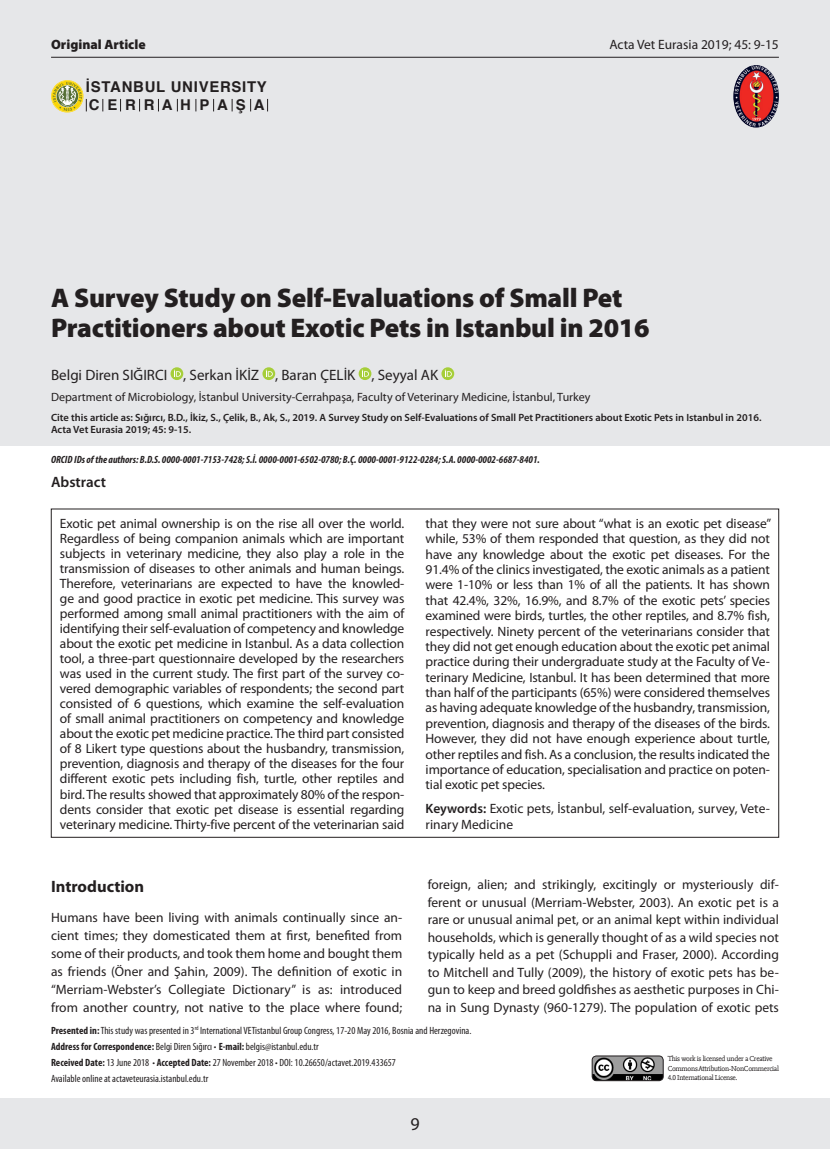
<style>
.page{position:relative;width:830px;height:1149px;background:#fff}
.page>*{position:absolute;margin:0;border:0;box-sizing:border-box;transform-origin:0 0}
.t1{font:900 27px/30px "Myriad Pro";letter-spacing:-.01em;color:#231f20}
.t2{font:18px "Myriad Pro";color:#231f20}
.t3{font:700 16.5px "Myriad Pro";color:#231f20}
.t4{font:15px "Myriad Pro";color:#231f20}
.t5{font:600 15px "Myriad Pro";color:#231f20}
.t6{font:700 14.85px "Helvetica";letter-spacing:.05em;color:#231f20}
.t7{font:13.5px/15px "Myriad Pro";color:#231f20;text-align:justify}
.t8{font:900 13.5px "Myriad Pro";color:#231f20}
.t9{font:12px "Myriad Pro";color:#231f20}
.t10{font:condensed 10.5px "Myriad Pro";color:#231f20}
.t11{font:600 10.5px/12px "Myriad Pro";color:#231f20}
.t12{font:italic 700 condensed 10.5px "Myriad Pro";color:#231f20}
.t13{font:7.5px/9px "Nexus Mix TF";letter-spacing:-.04em;color:#231f20}
.s1{font-weight:600}
.s2{font-weight:700}
.s3{font-weight:300;font-stretch:normal}
</style>
<div class="page">
<div style="left:0;top:1097px;width:829px;height:51px;background:#e6e7e9"></div>
<div style="left:0;top:0;width:829px;height:445px;background:#e6e7e9"></div>
<svg style="left:170px;top:367px;width:13px;height:13px"></svg>
<svg style="left:174px;top:369px;width:7px;height:7px"></svg>
<svg style="left:262px;top:367px;width:13px;height:13px"></svg>
<svg style="left:266px;top:369px;width:6px;height:7px"></svg>
<svg style="left:358px;top:367px;width:13px;height:13px"></svg>
<svg style="left:362px;top:369px;width:7px;height:7px"></svg>
<svg style="left:441px;top:367px;width:13px;height:13px"></svg>
<svg style="left:444px;top:369px;width:7px;height:7px"></svg>
<hr style="left:51px;top:57px;width:727px;height:1px;background:#231f20">
<img style="left:592px;top:1056px;width:71px;height:24px">
<div style="left:591px;top:1055px;width:72px;height:25px;border:1px solid #231f20;border-radius:4px"></div>
<img style="left:733px;top:65px;width:45px;height:63px">
<svg style="left:102px;top:99px;width:1px;height:12px"></svg>
<svg style="left:120px;top:99px;width:1px;height:12px"></svg>
<svg style="left:139px;top:99px;width:1px;height:12px"></svg>
<svg style="left:158px;top:99px;width:1px;height:12px"></svg>
<svg style="left:177px;top:99px;width:1px;height:12px"></svg>
<svg style="left:195px;top:99px;width:1px;height:12px"></svg>
<svg style="left:213px;top:99px;width:1px;height:12px"></svg>
<svg style="left:232px;top:99px;width:1px;height:12px"></svg>
<svg style="left:250px;top:99px;width:1px;height:12px"></svg>
<svg style="left:267px;top:99px;width:1px;height:12px"></svg>
<svg style="left:51px;top:80px;width:36px;height:32px"></svg>
<p class="t8" style="left:51px;top:36px;width:96px">Original Article</p>
<p class="t7" style="left:609px;top:37px;width:171px">Acta Vet Eurasia 2019; 45: 9-15</p>
<p class="t6" style="left:86px;top:75px;width:182px">İSTANBUL UNIVERSITY</p>
<p class="t6" style="left:89px;top:93px;width:177px">C E R R A H P A Ş A</p>
<p class="t1" style="left:51px;top:282px;width:599px">A Survey Study on Self-Evaluations of Small Pet<br>Practitioners about Exotic Pets in Istanbul in 2016</p>
<p class="t4" style="left:51px;top:365px;width:388px">Belgi Diren SIĞIRCI , Serkan İKİZ , Baran ÇELİK , Seyyal AK</p>
<p class="t9" style="left:51px;top:389px;width:540px">Department of Microbiology, İstanbul University-Cerrahpaşa, Faculty of Veterinary Medicine, İstanbul, Turkey</p>
<p class="t11" style="left:51px;top:411px;width:711px">Cite this article as: Sığırcı, B.D., İkiz, S., Çelik, B., Ak, S., 2019. A Survey Study on Self-Evaluations of Small Pet Practitioners about Exotic Pets in Istanbul in 2016.<br>Acta Vet Eurasia 2019; 45: 9-15.</p>
<p class="t12" style="left:51px;top:452px;width:490px">ORCID IDs of the authors: B.D.S. 0000-0001-7153-7428; S.İ. 0000-0001-6502-0780; B.Ç. 0000-0001-9122-0284; S.A. 0000-0002-6687-8401.</p>
<p class="t5" style="left:51px;top:472px;width:56px">Abstract</p>
<p class="t7" style="left:60px;top:515px;width:346px">Exotic pet animal ownership is on the rise all over the world.<br>Regardless of being companion animals which are important subjects in veterinary medicine, they also play a role in the transmission of diseases to other animals and human beings.<br>Therefore, veterinarians are expected to have the knowled&shy;ge and good practice in exotic pet medicine. This survey was performed among small animal practitioners with the aim of identifying their self-evaluation of competency and knowledge about the exotic pet medicine in Istanbul. As a data collection tool, a three-part questionnaire developed by the researchers was used in the current study. The first part of the survey co&shy;vered demographic variables of respondents; the second part consisted of 6 questions, which examine the self-evaluation of small animal practitioners on competency and knowledge about the exotic pet medicine practice. The third part consisted of 8 Likert type questions about the husbandry, transmission, prevention, diagnosis and therapy of the diseases for the four different exotic pets including fish, turtle, other reptiles and bird. The results showed that approximately 80% of the respon&shy;dents consider that exotic pet disease is essential regarding veterinary medicine. Thirty-five percent of the veterinarian said</p>
<p class="t7" style="left:425px;top:515px;width:347px">that they were not sure about “what is an exotic pet disease” while, 53% of them responded that question, as they did not have any knowledge about the exotic pet diseases. For the 91.4% of the clinics investigated, the exotic animals as a patient were 1-10% or less than 1% of all the patients. It has shown that 42.4%, 32%, 16.9%, and 8.7% of the exotic pets’ species examined were birds, turtles, the other reptiles, and 8.7% fish, respectively. Ninety percent of the veterinarians consider that they did not get enough education about the exotic pet animal practice during their undergraduate study at the Faculty of Ve&shy;terinary Medicine, Istanbul. It has been determined that more than half of the participants (65%) were considered themselves as having adequate knowledge of the husbandry, transmission, prevention, diagnosis and therapy of the diseases of the birds.<br>However, they did not have enough experience about turtle, other reptiles and fish. As a conclusion, the results indicated the importance of education, specialisation and practice on poten&shy;tial exotic pet species.</p>
<p class="t7" style="left:425px;top:800px;width:346px"><span class="s1">Keywords:</span> Exotic pets, İstanbul, self-evaluation, survey, Vete&shy;rinary Medicine</p>
<p class="t3" style="left:51px;top:875px;width:95px">Introduction</p>
<p class="t7" style="left:51px;top:908px;width:352px;line-height:17.9px">Humans have been living with animals continually since an&shy;cient times; they domesticated them at first, benefited from some of their products, and took them home and bought them as friends (Öner and Şahin, 2009). The definition of exotic in “Merriam-Webster’s Collegiate Dictionary” is as: introduced from another country, not native to the place where found;</p>
<p class="t7" style="left:427px;top:875px;width:352px;line-height:17.4px">foreign, alien; and strikingly, excitingly or mysteriously dif&shy;ferent or unusual (Merriam-Webster, 2003). An exotic pet is a rare or unusual animal pet, or an animal kept within individual households, which is generally thought of as a wild species not typically held as a pet (Schuppli and Fraser, 2000). According to Mitchell and Tully (2009), the history of exotic pets has be&shy;gun to keep and breed goldfishes as aesthetic purposes in Chi&shy;na in Sung Dynasty (960-1279). The population of exotic pets</p>
<p class="t10" style="left:51px;top:1023px;width:421px"><span class="s2">Presented in:</span> This study was presented in 3<sup>rd</sup> International VETistanbul Group Congress, 17-20 May 2016, Bosnia and Herzegovina.</p>
<p class="t10" style="left:51px;top:1039px;width:269px"><span class="s2">Address for Correspondence:</span> Belgi Diren Sığırcı <span class="s3">•</span> <span class="s2">E-mail:</span> belgis@istanbul.edu.tr</p>
<p class="t10" style="left:51px;top:1055px;width:346px"><span class="s2">Received Date:</span> 13 June 2018 <span class="s3">•</span> <span class="s2">Accepted Date:</span> 27 November 2018 <span class="s3">•</span> DOI: 10.26650/actavet.2019.433657</p>
<p class="t10" style="left:51px;top:1072px;width:159px">Available online at actaveteurasia.istanbul.edu.tr</p>
<h2 class="t2" style="left:410px;top:1112px;width:11px">9</h2>
<p class="t13" style="left:667px;top:1054px;width:113px">This work is licensed under a Creative<br>Commons Attribution-NonCommercial<br>4.0 International License.</p>
</div>
